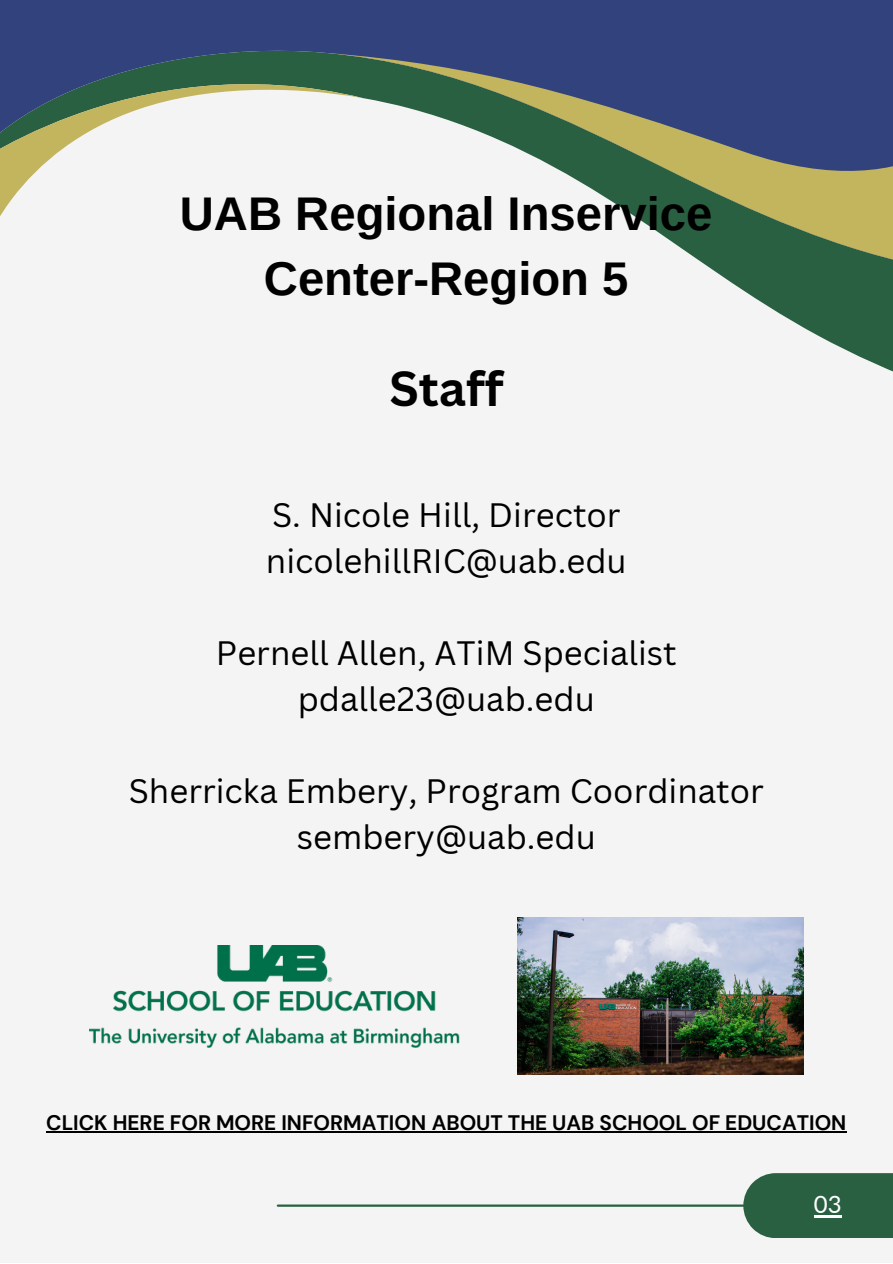
<style>
.page{position:relative;width:893px;height:1264px;background:#fff}
.page>*{position:absolute;margin:0;border:0;box-sizing:border-box;transform-origin:0 0}
.t1{font:700 48px "Canva Sans";color:#000}
.t2{font:700 47.25px/65.2px "Arimo";color:#000;text-align:center}
.t3{font:33px "Canva Sans";color:#000}
.t4{font:24px "Lato";color:#fff}
.t5{font:700 21px "DM Sans";color:#000}
</style>
<div class="page">
<div style="left:0;top:0;width:892px;height:1262px;background:#f4f4f4"></div>
<svg style="left:710px;top:268px;width:182px;height:103px;fill:#296041"></svg>
<div style="left:0;top:0;width:892px;height:53px;background:#31427d"></div>
<svg style="left:0;top:41px;width:363px;height:175px"></svg>
<svg style="left:323px;top:53px;width:569px;height:215px"></svg>
<div style="left:743px;top:1173px;width:149px;height:64px;background:#296041"></div>
<hr style="left:278px;top:1204px;width:479px;height:2px;background:#296041">
<img style="left:89px;top:945px;width:370px;height:102px">
<img style="left:517px;top:918px;width:286px;height:156px">
<hr style="left:813px;top:1215px;width:28px;height:2px;background:#fff">
<hr style="left:46px;top:1131px;width:380px;height:1px;background:#000">
<hr style="left:431px;top:1131px;width:415px;height:1px;background:#000">
<p class="t2" style="left:180px;top:181px;width:534px">UAB Regional Inservice<br>Center-Region 5</p>
<p class="t1" style="left:389px;top:354px;width:115px">Staff</p>
<p class="t3" style="left:272px;top:491px;width:350px">S. Nicole Hill, Director</p>
<p class="t3" style="left:266px;top:537px;width:362px">nicolehillRIC@uab.edu</p>
<p class="t3" style="left:216px;top:629px;width:462px">Pernell Allen, ATiM Specialist</p>
<p class="t3" style="left:298px;top:675px;width:298px">pdalle23@uab.edu</p>
<p class="t3" style="left:129px;top:768px;width:636px">Sherricka Embery, Program Coordinator</p>
<p class="t3" style="left:297px;top:814px;width:300px">sembery@uab.edu</p>
<p class="t5" style="left:46px;top:1109px;width:801px">CLICK HERE FOR MORE INFORMATION ABOUT THE UAB SCHOOL OF EDUCATION</p>
<p class="t4" style="left:813px;top:1189px;width:29px">03</p>
</div>
